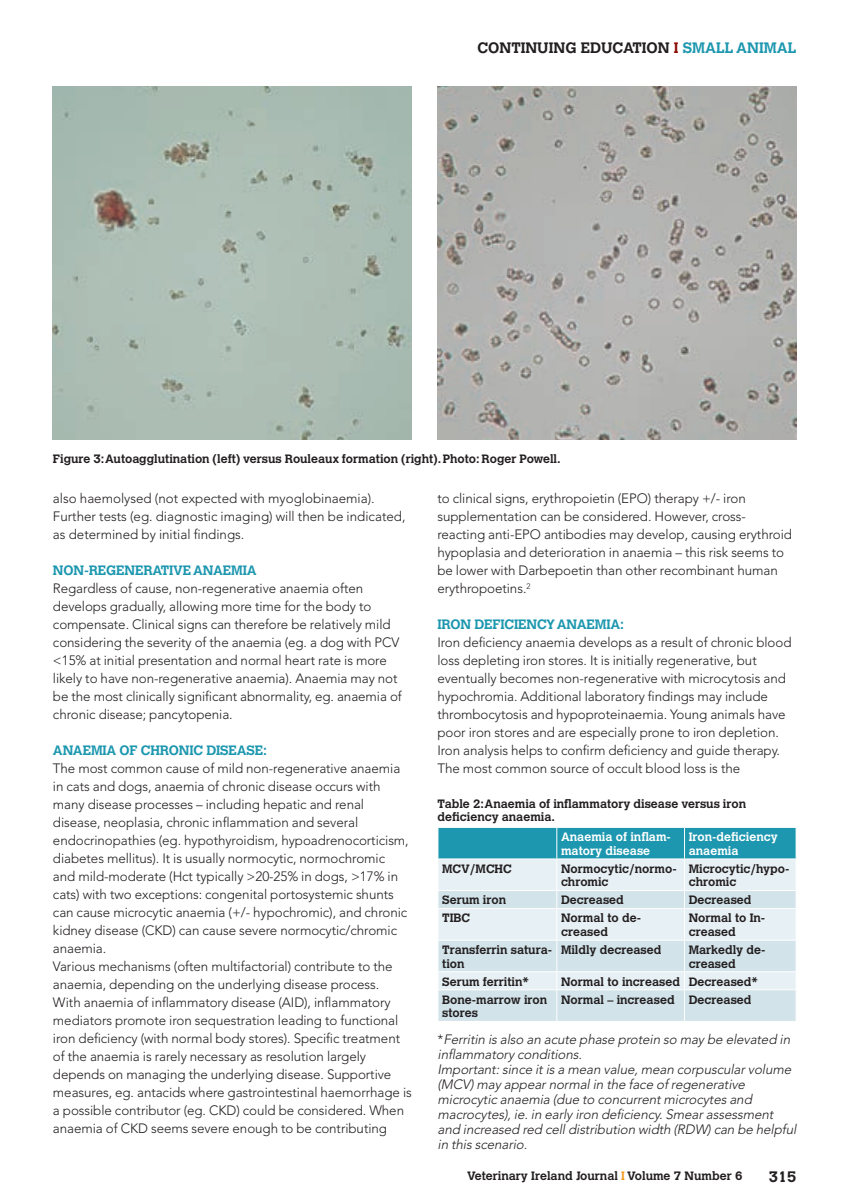
<style>
.page{position:relative;width:851px;height:1203px;background:#fff}
.page>*{position:absolute;margin:0;border:0;box-sizing:border-box;transform-origin:0 0}
.t1{font:700 15px "Calvert";color:#231f20}
.t2{font:300 13.5px/18px "Avenir";letter-spacing:-.005em;color:#231f20}
.t3{font:italic 300 13.5px/15px "Avenir";color:#231f20}
.t4{font:700 13.5px "Calvert";letter-spacing:-.01em;color:#1c97af}
.t5{font:700 12px/13.5px "Calvert";color:#231f20}
.t6{font:700 12px/13.5px "Calvert";color:#fff}
.s1{color:#8b0a02}
.s2{color:#1c97af}
.s3{font-style:normal}
.s4{color:#f7981d}
</style>
<div class="page">
<img style="left:53px;top:86px;width:358px;height:353px">
<img style="left:437px;top:86px;width:358px;height:353px">
<div style="left:438px;top:828px;width:357px;height:31px;background:#1c97af"></div>
<div style="left:438px;top:860px;width:357px;height:30px;background:#e7f0f4"></div>
<svg style="left:438px;top:891px;width:357px;height:130px;background:#dae8ee"></svg>
<hr style="left:556px;top:828px;width:1px;height:31px;background:#fff">
<hr style="left:683px;top:828px;width:1px;height:31px;background:#fff">
<hr style="left:556px;top:859px;width:1px;height:31px;background:#fff">
<hr style="left:683px;top:859px;width:1px;height:31px;background:#fff">
<svg style="left:556px;top:891px;width:1px;height:17px"></svg>
<svg style="left:683px;top:891px;width:1px;height:17px"></svg>
<svg style="left:795px;top:891px;width:1px;height:17px"></svg>
<hr style="left:437px;top:908px;width:119px;height:1px;background:#fff">
<hr style="left:556px;top:908px;width:128px;height:1px;background:#fff">
<hr style="left:556px;top:909px;width:1px;height:31px;background:#fff">
<hr style="left:684px;top:908px;width:112px;height:1px;background:#fff">
<hr style="left:683px;top:909px;width:1px;height:31px;background:#fff">
<hr style="left:437px;top:940px;width:119px;height:1px;background:#fff">
<hr style="left:556px;top:940px;width:128px;height:1px;background:#fff">
<hr style="left:556px;top:940px;width:1px;height:31px;background:#fff">
<hr style="left:684px;top:940px;width:112px;height:1px;background:#fff">
<hr style="left:683px;top:940px;width:1px;height:31px;background:#fff">
<hr style="left:437px;top:971px;width:119px;height:1px;background:#fff">
<hr style="left:556px;top:971px;width:128px;height:1px;background:#fff">
<svg style="left:556px;top:972px;width:1px;height:17px"></svg>
<hr style="left:684px;top:971px;width:112px;height:1px;background:#fff">
<svg style="left:683px;top:972px;width:1px;height:17px"></svg>
<svg style="left:795px;top:972px;width:1px;height:17px"></svg>
<hr style="left:437px;top:989px;width:119px;height:1px;background:#fff">
<hr style="left:556px;top:989px;width:128px;height:1px;background:#fff">
<hr style="left:556px;top:990px;width:1px;height:31px;background:#fff">
<hr style="left:684px;top:989px;width:112px;height:1px;background:#fff">
<hr style="left:683px;top:990px;width:1px;height:31px;background:#fff">
<p class="t1" style="left:477px;top:38px;width:320px">CONTINUING EDUCATION <span class="s1">I</span> <span class="s2">SMALL ANIMAL</span></p>
<p class="t5" style="left:53px;top:451px;width:509px">Figure 3: Autoagglutination (left) versus Rouleaux formation (right). Photo: Roger Powell.</p>
<p class="t2" style="left:53px;top:489px;width:354px">also haemolysed (not expected with myoglobinaemia).<br>Further tests (eg. diagnostic imaging) will then be indicated, as determined by initial findings.</p>
<p class="t4" style="left:53px;top:562px;width:205px">NON-REGENERATIVE ANAEMIA</p>
<p class="t2" style="left:53px;top:579px;width:350px">Regardless of cause, non-regenerative anaemia often develops gradually, allowing more time for the body to compensate. Clinical signs can therefore be relatively mild considering the severity of the anaemia (eg. a dog with PCV &lt;15% at initial presentation and normal heart rate is more likely to have non-regenerative anaemia). Anaemia may not be the most clinically significant abnormality, eg. anaemia of chronic disease; pancytopenia.</p>
<p class="t4" style="left:53px;top:742px;width:215px">ANAEMIA OF CHRONIC DISEASE:</p>
<p class="t2" style="left:53px;top:759px;width:360px">The most common cause of mild non-regenerative anaemia in cats and dogs, anaemia of chronic disease occurs with many disease processes – including hepatic and renal disease, neoplasia, chronic inflammation and several endocrinopathies (eg. hypothyroidism, hypoadrenocorticism, diabetes mellitus). It is usually normocytic, normochromic<br>and mild-moderate (Hct typically &gt;20-25% in dogs, &gt;17% in cats) with two exceptions: congenital portosystemic shunts can cause microcytic anaemia (+/- hypochromic), and chronic kidney disease (CKD) can cause severe normocytic/chromic anaemia.<br>Various mechanisms (often multifactorial) contribute to the anaemia, depending on the underlying disease process.<br>With anaemia of inflammatory disease (AID), inflammatory mediators promote iron sequestration leading to functional iron deficiency (with normal body stores). Specific treatment of the anaemia is rarely necessary as resolution largely depends on managing the underlying disease. Supportive measures, eg. antacids where gastrointestinal haemorrhage is a possible contributor (eg. CKD) could be considered. When anaemia of CKD seems severe enough to be contributing</p>
<p class="t2" style="left:437px;top:489px;width:356px">to clinical signs, erythropoietin (EPO) therapy +/- iron supplementation can be considered. However, cross&shy;reacting anti-EPO antibodies may develop, causing erythroid hypoplasia and deterioration in anaemia – this risk seems to be lower with Darbepoetin than other recombinant human erythropoetins.<sup>2</sup></p>
<p class="t4" style="left:437px;top:616px;width:188px">IRON DEFICIENCY ANAEMIA:</p>
<p class="t2" style="left:437px;top:633px;width:355px">Iron deficiency anaemia develops as a result of chronic blood loss depleting iron stores. It is initially regenerative, but eventually becomes non-regenerative with microcytosis and hypochromia. Additional laboratory findings may include thrombocytosis and hypoproteinaemia. Young animals have poor iron stores and are especially prone to iron depletion.<br>Iron analysis helps to confirm deficiency and guide therapy.<br>The most common source of occult blood loss is the</p>
<p class="t5" style="left:437px;top:796px;width:310px">Table 2: Anaemia of inflammatory disease versus iron deficiency anaemia.</p>
<p class="t6" style="left:560px;top:830px;width:111px">Anaemia of inflam&shy;matory disease</p>
<p class="t6" style="left:688px;top:830px;width:90px">Iron-deficiency anaemia</p>
<p class="t5" style="left:442px;top:862px;width:71px">MCV/MCHC</p>
<p class="t5" style="left:560px;top:862px;width:117px">Normocytic/normo&shy;chromic</p>
<p class="t5" style="left:688px;top:862px;width:102px">Microcytic/hypo&shy;chromic</p>
<p class="t5" style="left:442px;top:893px;width:65px">Serum iron</p>
<p class="t5" style="left:560px;top:893px;width:64px">Decreased</p>
<p class="t5" style="left:688px;top:893px;width:64px">Decreased</p>
<p class="t5" style="left:442px;top:911px;width:29px">TIBC</p>
<p class="t5" style="left:560px;top:911px;width:81px">Normal to de&shy;creased</p>
<p class="t5" style="left:688px;top:911px;width:78px">Normal to In&shy;creased</p>
<p class="t5" style="left:442px;top:943px;width:111px">Transferrin satura&shy;tion</p>
<p class="t5" style="left:560px;top:943px;width:102px">Mildly decreased</p>
<p class="t5" style="left:688px;top:943px;width:78px">Markedly de&shy;creased</p>
<p class="t5" style="left:442px;top:974px;width:88px">Serum ferritin*</p>
<p class="t5" style="left:560px;top:974px;width:198px">Normal to increased Decreased*</p>
<p class="t5" style="left:442px;top:992px;width:106px">Bone-marrow iron stores</p>
<p class="t5" style="left:560px;top:992px;width:192px">Normal – increased Decreased</p>
<p class="t3" style="left:437px;top:1032px;width:363px"><span class="s3">*</span> Ferritin is also an acute phase protein so may be elevated in inflammatory conditions.<br>Important:since itis a mean value,mean corpuscularvolume (MCV)may appearnormalin the face of regenerative microcytic anaemia (due to concurrentmicrocytes and macrocytes),ie.in early iron deficiency.Smearassessment and increased red celldistribution width (RDW)can be helpful in this scenario.</p>
<p class="t5" style="left:467px;top:1169px;width:277px">Veterinary Ireland Journal <span class="s4">I</span> Volume 7 Number 6</p>
<p class="t1" style="left:768px;top:1167px;width:29px">315</p>
</div>
